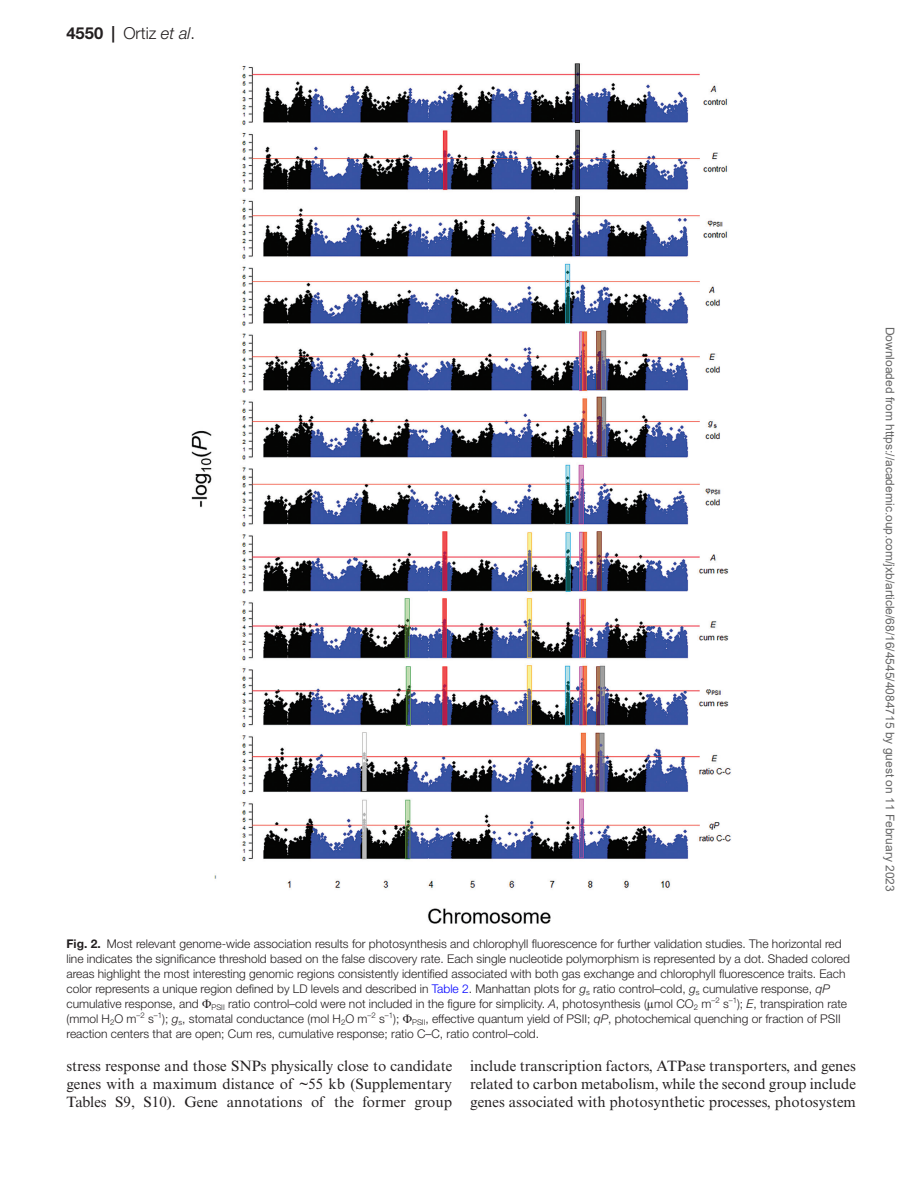
<style>
.page{position:relative;width:919px;height:1187px;background:#fff}
.page>*{position:absolute;margin:0;border:0;box-sizing:border-box;transform-origin:0 0}
.t1{font:300 16.5px "Helvetica Neue LT Std";color:#231f20}
.t2{font:15px/18px "Times New Roman MT Std";color:#231f20;text-align:justify}
.t3{font:300 12px/15px "Helvetica Neue LT Std";color:#231f20}
.t4{font:12px "Arial";color:#666}
.s1{font-weight:700}
.s2{font-style:italic}
.s3{color:#00f}
.s4{font-family:"Gandhari Unicode";font-weight:400}
</style>
<div class="page">
<img style="left:191px;top:63px;width:540px;height:860px">
<h1 class="t1" style="left:66px;top:23px;width:130px"><span class="s1">4550 |</span> Ortiz <span class="s2">et al</span>.</h1>
<p class="t3" style="left:66px;top:935px;width:785px"><span class="s1">Fig. 2.</span> Most relevant genome-wide association results for photosynthesis and chlorophyll fluorescence for further validation studies. The horizontal red line indicates the significance threshold based on the false discovery rate. Each single nucleotide polymorphism is represented by a dot. Shaded colored areas highlight the most interesting genomic regions consistently identified associated with both gas exchange and chlorophyll fluorescence traits. Each color represents a unique region defined by LD levels and described in <span class="s3">Table 2</span>. Manhattan plots for <span class="s2">g</span><sub>s</sub> ratio control–cold, <span class="s2">g</span><sub>s</sub> cumulative response, <span class="s2">qP </span>cumulative response, and <span class="s4">Φ</span><sub>PSII</sub> ratio control–cold were not included in the figure for simplicity. <span class="s2">A</span>, photosynthesis (<span class="s4">μ</span>mol CO<sub>2</sub> m<sup>–2</sup> s<sup>–1</sup>); <span class="s2">E</span>, transpiration rate (mmol H<sub>2</sub>O m<sup>–2</sup> s<sup>–1</sup>); <span class="s2">g</span><sub>s</sub>, stomatal conductance (mol H<sub>2</sub>O m<sup>–2</sup> s<sup>–1</sup>); <span class="s4">Φ</span><sub>PSII</sub>, effective quantum yield of PSII; <span class="s2">qP</span>, photochemical quenching or fraction of PSII reaction centers that are open; Cum res, cumulative response; ratio C–C, ratio control–cold.</p>
<p class="t2" style="left:66px;top:1057px;width:387px">stress response and those SNPs physically close to candidate genes with a maximum distance of ~55 kb (Supplementary Tables S9, S10). Gene annotations of the former group</p>
<p class="t2" style="left:470px;top:1057px;width:387px">include transcription factors, ATPase transporters, and genes related to carbon metabolism, while the second group include genes associated with photosynthetic processes, photosystem</p>
<p class="t4" style="left:894px;top:327px;width:566px;rotate:90deg">Downloaded from https://academic.oup.com/jxb/article/68/16/4545/4084715 by guest on 11 February 2023</p>
</div>
